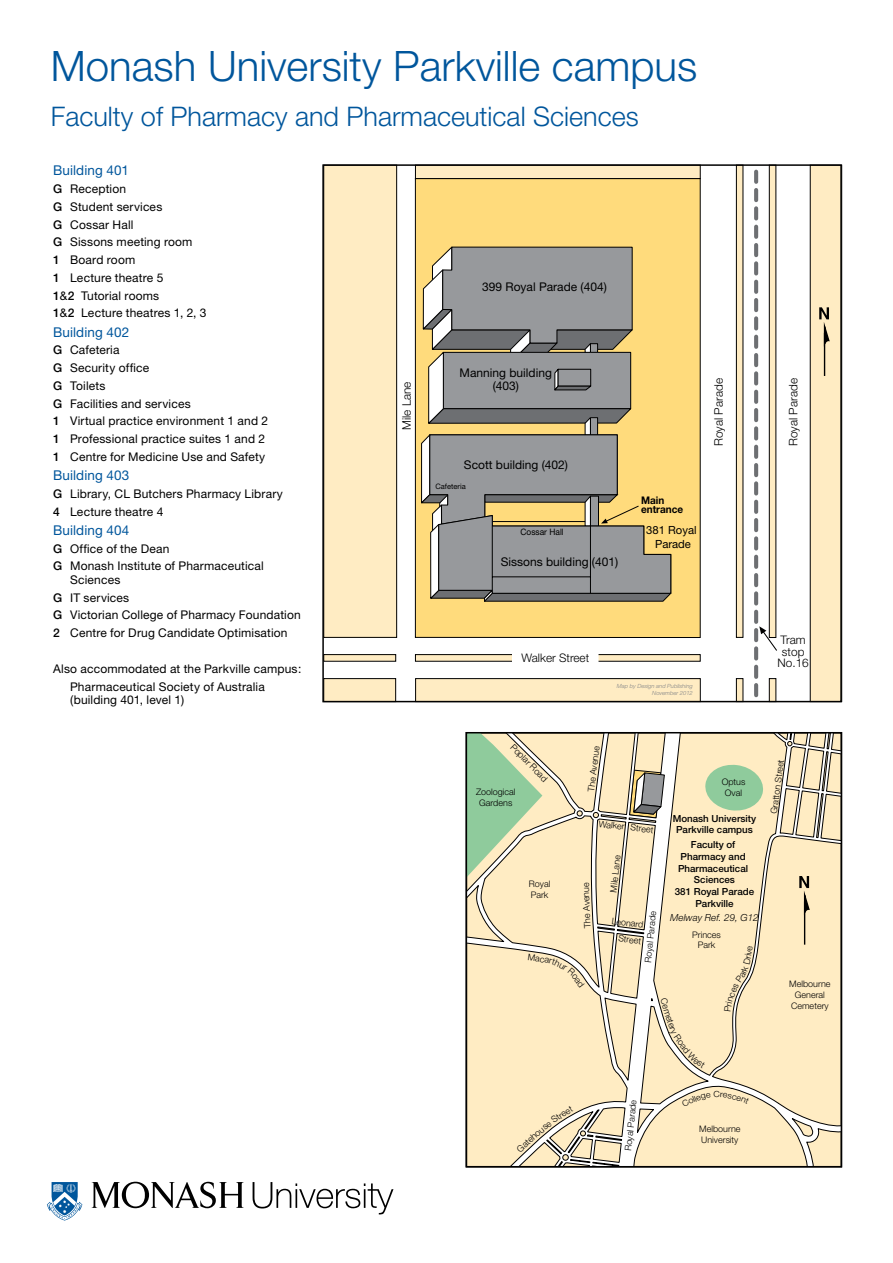
<style>
.page{position:relative;width:893px;height:1263px;background:#fff}
.page>*{position:absolute;margin:0;border:0;box-sizing:border-box;transform-origin:0 0}
.t1{font:300 42px "Helvetica Neue";color:#00569c}
.t2{font:300 27px "Helvetica Neue";color:#00569c}
.t3{font:13.5px "Helvetica Neue";letter-spacing:.005em;color:#00569c}
.t4{font:12px/17.7px "Helvetica Neue";letter-spacing:.015em;color:#000}
.t5{font:300 11.85px/11.9px "Helvetica Neue";color:#000;text-align:center}
.t6{font:11.25px/13.5px "Helvetica Neue";color:#000;text-align:center}
.t7{font:700 10.5px/9px "Helvetica Neue";color:#000;scale:.95 1}
.t8{font:500 9.75px/11.7px "Helvetica Neue";color:#000;text-align:center}
.t9{font:italic 300 9.75px "Helvetica Neue";color:#000}
.t10{font:300 9px/10.8px "Helvetica Neue";color:#000;text-align:center}
.t11{font:8.85px "Helvetica Neue";color:#000;scale:.95 1}
.t12{font:7.5px "Helvetica Neue";color:#000}
.t13{font:italic 300 5.7px/7.2px "Helvetica Neue";color:#818386;text-align:right}
.s1{font-weight:500}
</style>
<div class="page">
<div style="left:415px;top:179px;width:285px;height:458px;background:#ffdb7c"></div>
<div style="left:415px;top:178px;width:285px;height:460px;border:1px solid #000"></div>
<div style="left:324px;top:165px;width:73px;height:472px;background:#ffecc3"></div>
<div style="left:323px;top:165px;width:74px;height:473px;border:1px solid #000"></div>
<div style="left:324px;top:679px;width:72px;height:23px;background:#ffecc3"></div>
<div style="left:323px;top:678px;width:73px;height:24px;border:1px solid #000"></div>
<div style="left:810px;top:165px;width:32px;height:537px;background:#ffecc3"></div>
<div style="left:769px;top:679px;width:7px;height:23px;background:#ffecc3"></div>
<div style="left:769px;top:678px;width:7px;height:24px;border:1px solid #000"></div>
<div style="left:736px;top:679px;width:7px;height:23px;background:#ffecc3"></div>
<div style="left:736px;top:678px;width:7px;height:24px;border:1px solid #000"></div>
<div style="left:416px;top:679px;width:284px;height:23px;background:#ffecc3"></div>
<div style="left:415px;top:678px;width:285px;height:24px;border:1px solid #000"></div>
<div style="left:415px;top:165px;width:285px;height:14px;background:#ffecc3"></div>
<div style="left:415px;top:165px;width:285px;height:14px;border:1px solid #000"></div>
<hr style="left:824px;top:333px;width:1px;height:43px;background:#000">
<svg style="left:823px;top:325px;width:7px;height:25px"></svg>
<svg style="left:819px;top:307px;width:10px;height:12px"></svg>
<div style="left:736px;top:165px;width:7px;height:472px;background:#ffecc3"></div>
<div style="left:736px;top:165px;width:7px;height:473px;border:1px solid #000"></div>
<div style="left:415px;top:655px;width:285px;height:6px;background:#ffecc3"></div>
<div style="left:415px;top:654px;width:285px;height:7px;border:1px solid #000"></div>
<div style="left:324px;top:655px;width:72px;height:6px;background:#ffecc3"></div>
<div style="left:323px;top:654px;width:73px;height:7px;border:1px solid #000"></div>
<svg style="left:754px;top:167px;width:23px;height:530px"></svg>
<div style="left:513px;top:652px;width:85px;height:14px;background:#fff"></div>
<svg style="left:421px;top:246px;width:251px;height:356px"></svg>
<div style="left:322px;top:164px;width:520px;height:538px;border:2px solid #000"></div>
<svg style="left:469px;top:735px;width:370px;height:429px;background:#f4e3c1"></svg>
<svg style="left:469px;top:735px;width:73px;height:143px;background:#bcd5ab"></svg>
<svg style="left:629px;top:770px;width:36px;height:48px"></svg>
<div style="left:466px;top:732px;width:376px;height:435px;border:2px solid #000"></div>
<svg style="left:704px;top:763px;width:60px;height:49px;background:#b0d4a7"></svg>
<hr style="left:804px;top:901px;width:1px;height:44px;background:#000">
<svg style="left:799px;top:876px;width:11px;height:43px"></svg>
<svg style="left:47px;top:1182px;width:35px;height:38px"></svg>
<svg style="left:253px;top:1182px;width:140px;height:32px"></svg>
<svg style="left:92px;top:1181px;width:152px;height:27px"></svg>
<svg style="left:681px;top:1090px;width:68px;height:17px"></svg>
<svg style="left:528px;top:954px;width:57px;height:34px;background:#f5e4c1"></svg>
<svg style="left:583px;top:905px;width:8px;height:23px"></svg>
<svg style="left:584px;top:882px;width:5px;height:5px"></svg>
<svg style="left:588px;top:782px;width:7px;height:10px"></svg>
<svg style="left:594px;top:746px;width:6px;height:9px"></svg>
<svg style="left:516px;top:1106px;width:57px;height:47px;background:#ebdcbc"></svg>
<svg style="left:660px;top:997px;width:45px;height:71px;background:#f5e4c1"></svg>
<svg style="left:724px;top:945px;width:29px;height:67px;background:#f1e0bb"></svg>
<h1 class="t1" style="left:51px;top:40px;width:648px">Monash University Parkville campus</h1>
<h2 class="t2" style="left:51px;top:100px;width:589px">Faculty of Pharmacy and Pharmaceutical Sciences</h2>
<p class="t3" style="left:53px;top:163px;width:77px">Building 401</p>
<p class="t4" style="left:53px;top:180px;width:155px"><span class="s1">G</span> Reception<br><span class="s1">G</span> Student services<br><span class="s1">G</span> Cossar Hall<br><span class="s1">G</span> Sissons meeting room<br><span class="s1">1</span> Board room<br><span class="s1">1</span> Lecture theatre 5<br><span class="s1">1</span>&amp;<span class="s1">2</span> Tutorial rooms<br><span class="s1">1</span>&amp;<span class="s1">2</span> Lecture theatres 1, 2, 3</p>
<p class="t3" style="left:53px;top:324px;width:78px">Building 402</p>
<p class="t4" style="left:53px;top:341px;width:216px"><span class="s1">G</span> Cafeteria<br><span class="s1">G</span> Security office<br><span class="s1">G</span> Toilets<br><span class="s1">G</span> Facilities and services<br><span class="s1">1</span> Virtual practice environment 1 and 2<br><span class="s1">1</span> Professional practice suites 1 and 2<br><span class="s1">1</span> Centre for Medicine Use and Safety</p>
<p class="t3" style="left:53px;top:467px;width:78px">Building 403</p>
<p class="t4" style="left:53px;top:485px;width:231px"><span class="s1">G</span> Library, CL Butchers Pharmacy Library<br><span class="s1">4</span> Lecture theatre 4</p>
<p class="t3" style="left:53px;top:522px;width:78px">Building 404</p>
<p class="t4" style="left:53px;top:539px;width:212px"><span class="s1">G</span> Office of the Dean<br><span class="s1">G</span> Monash Institute of Pharmaceutical</p>
<p class="t4" style="left:53px;top:571px;width:249px;text-indent:17px">Sciences<br><span class="s1">G</span> IT services<br><span class="s1">G</span> Victorian College of Pharmacy Foundation<br><span class="s1">2</span> Centre for Drug Candidate Optimisation</p>
<p class="t4" style="left:70px;top:659px;width:233px;text-indent:-17px">Also accommodated at the Parkville campus:<br>Pharmaceutical Society of Australia</p>
<p class="t4" style="left:70px;top:691px;width:115px">(building 401, level 1)</p>
<p class="t4" style="left:482px;top:278px;width:126px">399 Royal Parade (404)</p>
<p class="t4" style="left:460px;top:366px;width:94px;line-height:13.5px;text-align:center">Manning building (403)</p>
<p class="t5" style="left:400px;top:430px;width:50px;rotate:-90deg">Mile Lane</p>
<p class="t5" style="left:712px;top:446px;width:69px;rotate:-90deg">Royal Parade</p>
<p class="t5" style="left:787px;top:446px;width:69px;rotate:-90deg">Royal Parade</p>
<p class="t4" style="left:464px;top:456px;width:106px">Scott building (402)</p>
<p class="t12" style="left:435px;top:482px;width:32px">Cafeteria</p>
<p class="t7" style="left:641px;top:495px;width:46px">Main entrance</p>
<p class="t6" style="left:646px;top:523px;width:52px">381 Royal<br>Parade</p>
<p class="t11" style="left:520px;top:527px;width:47px">Cossar Hall</p>
<p class="t4" style="left:501px;top:552px;width:119px">Sissons building (401)</p>
<p class="t5" style="left:778px;top:633px;width:33px">Tram stop<br>No.16</p>
<p class="t5" style="left:522px;top:651px;width:69px">Walker Street</p>
<p class="t13" style="left:617px;top:682px;width:78px">Map by Design and Publishing<br>November 2012</p>
<p class="t10" style="left:516px;top:742px;width:50px;rotate:45deg">Poplar Road</p>
<p class="t10" style="left:476px;top:786px;width:41px">Zoological<br>Gardens</p>
<p class="t10" style="left:529px;top:878px;width:23px;text-align:left">Royal<br>Park</p>
<p class="t10" style="left:587px;top:781px;width:28px;rotate:-83deg">e Aven</p>
<p class="t10" style="left:599px;top:818px;width:57px;rotate:7deg">Walker Street</p>
<p class="t10" style="left:581px;top:906px;width:20px;rotate:-92deg">venu</p>
<p class="t10" style="left:608px;top:891px;width:39px;rotate:-83deg">Mile Lane</p>
<p class="t10" style="left:642px;top:962px;width:53px;rotate:-84deg">Royal Parade</p>
<p class="t10" style="left:613px;top:912px;width:33px;line-height:16.5px;text-align:right;rotate:8deg">Leonard<br>Street</p>
<p class="t10" style="left:722px;top:777px;width:25px">Optus<br>Oval</p>
<p class="t8" style="left:673px;top:812px;width:85px">Monash University<br>Parkville campus</p>
<p class="t8" style="left:675px;top:839px;width:81px">Faculty of<br>Pharmacy and<br>Pharmaceutical<br>Sciences<br>381 Royal Parade<br>Parkville</p>
<p class="t9" style="left:670px;top:912px;width:90px">Melway Ref. 29, G12</p>
<p class="t10" style="left:692px;top:929px;width:30px">Princes<br>Park</p>
<p class="t10" style="left:768px;top:813px;width:56px;rotate:-82deg">Gratton Street</p>
<p class="t10" style="left:789px;top:978px;width:43px">Melbourne<br>General<br>Cemetery</p>
<p class="t10" style="left:622px;top:1150px;width:53px;rotate:-84deg">Royal Parade</p>
<p class="t10" style="left:699px;top:1123px;width:43px;text-align:left">Melbourne<br>University</p>
</div>
